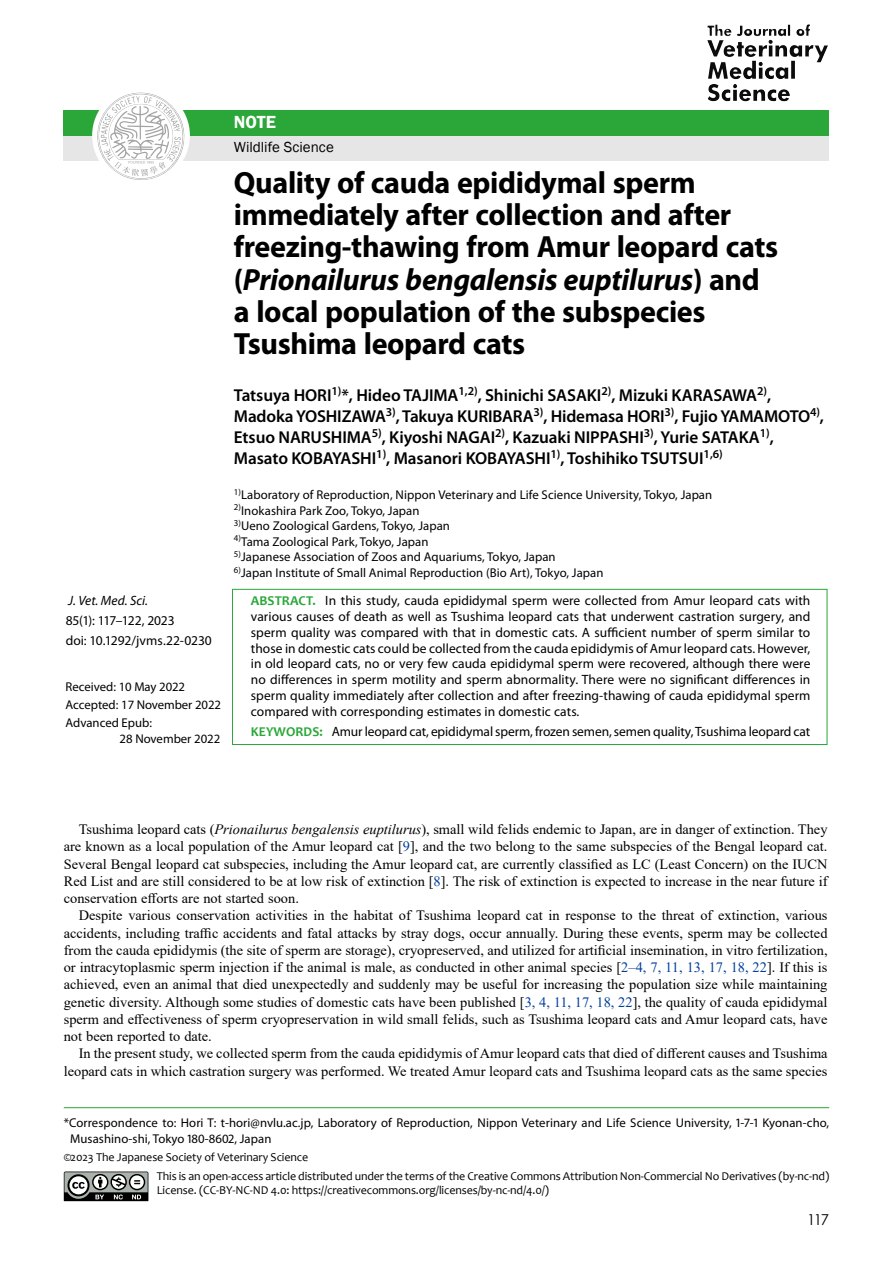
<style>
.page{position:relative;width:893px;height:1263px;background:#fff}
.page>*{position:absolute;margin:0;border:0;box-sizing:border-box;transform-origin:0 0}
.t1{font:700 30.75px/32.2px "Myriad Pro";letter-spacing:-.01em;color:#000}
.t2{font:600 18px "Franklin Gothic";color:#fff}
.t3{font:600 17.25px/21px "Myriad Pro";letter-spacing:-.005em;color:#000}
.t4{font:15px "Franklin Gothic";color:#000}
.t5{font:15px "Century Gothic";color:#000}
.t6{font:14.25px/17.2px "Times New Roman";color:#000;text-align:justify}
.t7{font:13.5px/15.8px "Myriad Pro";letter-spacing:-.01em;color:#000;text-align:justify}
.t8{font:italic 13.5px "Myriad Pro";color:#000}
.t9{font:12.75px/15.6px "Myriad Pro";letter-spacing:.005em;color:#000}
.t10{font:12px/20px "Candara";letter-spacing:-.01em;color:#000}
.s1{font-style:italic}
.s2{font-family:"Candara";font-weight:700;color:#2aa738}
.s3{color:#003f98}
</style>
<div class="page">
<hr style="left:64px;top:1107px;width:765px;height:1px;background:#2aa738">
<div style="left:64px;top:136px;width:765px;height:25px;background:#e6e6e6"></div>
<div style="left:64px;top:111px;width:765px;height:25px;background:#2aa738"></div>
<div style="left:92px;top:87px;width:98px;height:97px;background:#fff;border-radius:50%"></div>
<svg style="left:94px;top:92px;width:93px;height:88px"></svg>
<img style="left:707px;top:24px;width:106px;height:33px">
<div style="left:232px;top:589px;width:595px;height:156px;border:1px solid #2aa738"></div>
<svg style="left:64px;top:1171px;width:84px;height:30px"></svg>
<p class="t8" style="left:68px;top:593px;width:81px">J. Vet. Med. Sci.</p>
<p class="t7" style="left:66px;top:611px;width:148px;line-height:20px">85(1): 117–122, 2023<br>doi: 10.1292/jvms.22-0230</p>
<p class="t9" style="left:66px;top:678px;width:157px;line-height:17.9px">Received: 10 May 2022<br>Accepted: 17 November 2022<br>Advanced Epub:</p>
<p class="t9" style="left:120px;top:730px;width:102px">28 November 2022</p>
<p class="t2" style="left:234px;top:111px;width:44px">NOTE</p>
<p class="t4" style="left:234px;top:138px;width:101px">Wildlife Science</p>
<h1 class="t1" style="left:234px;top:165px;width:546px">Quality of cauda epididymal sperm immediately after collection and after freezing-thawing from Amur leopard cats (<span class="s1">Prionailurus bengalensis euptilurus</span>) and a local population of the subspecies Tsushima leopard cats</h1>
<p class="t3" style="left:234px;top:384px;width:592px">Tatsuya HORI<sup>1)</sup>*, Hideo TAJIMA<sup>1,2)</sup>, Shinichi SASAKI<sup>2)</sup>, Mizuki KARASAWA<sup>2)</sup>, Madoka YOSHIZAWA<sup>3)</sup>, Takuya KURIBARA<sup>3)</sup>, Hidemasa HORI<sup>3)</sup>, Fujio YAMAMOTO<sup>4)</sup>, Etsuo NARUSHIMA<sup>5)</sup>, Kiyoshi NAGAI<sup>2)</sup>, Kazuaki NIPPASHI<sup>3)</sup>, Yurie SATAKA<sup>1)</sup>, Masato KOBAYASHI<sup>1)</sup>, Masanori KOBAYASHI<sup>1)</sup>, Toshihiko TSUTSUI<sup>1,6)</sup></p>
<p class="t9" style="left:234px;top:487px;width:480px"><sup>1)</sup>Laboratory of Reproduction, Nippon Veterinary and Life Science University, Tokyo, Japan <sup>2)</sup>Inokashira Park Zoo, Tokyo, Japan<br><sup>3)</sup>Ueno Zoological Gardens, Tokyo, Japan<br><sup>4)</sup>Tama Zoological Park, Tokyo, Japan<br><sup>5)</sup>Japanese Association of Zoos and Aquariums, Tokyo, Japan<br><sup>6)</sup>Japan Institute of Small Animal Reproduction (Bio Art), Tokyo, Japan</p>
<p class="t7" style="left:251px;top:593px;width:561px"><span class="s2">ABSTRACT.</span> In this study, cauda epididymal sperm were collected from Amur leopard cats with various causes of death as well as Tsushima leopard cats that underwent castration surgery, and sperm quality was compared with that in domestic cats. A sufficient number of sperm similar to those in domestic cats could be collected from the cauda epididymis of Amur leopard cats. However, in old leopard cats, no or very few cauda epididymal sperm were recovered, although there were no differences in sperm motility and sperm abnormality. There were no significant differences in sperm quality immediately after collection and after freezing-thawing of cauda epididymal sperm compared with corresponding estimates in domestic cats.</p>
<p class="t7" style="left:251px;top:724px;width:561px"><span class="s2">KEYWORDS:</span> Amur leopard cat, epididymal sperm, frozen semen, semen quality, Tsushima leopard cat</p>
<p class="t6" style="left:64px;top:820px;width:765px;text-indent:15px">Tsushima leopard cats (<span class="s1">Prionailurus bengalensis euptilurus</span>), small wild felids endemic to Japan, are in danger of extinction. They are known as a local population of the Amur leopard cat [<span class="s3">9</span>], and the two belong to the same subspecies of the Bengal leopard cat.<br>Several Bengal leopard cat subspecies, including the Amur leopard cat, are currently classified as LC (Least Concern) on the IUCN Red List and are still considered to be at low risk of extinction [<span class="s3">8</span>]. The risk of extinction is expected to increase in the near future if conservation efforts are not started soon.</p>
<p class="t6" style="left:64px;top:906px;width:765px;text-indent:15px">Despite various conservation activities in the habitat of Tsushima leopard cat in response to the threat of extinction, various accidents, including traffic accidents and fatal attacks by stray dogs, occur annually. During these events, sperm may be collected from the cauda epididymis (the site of sperm are storage), cryopreserved, and utilized for artificial insemination, in vitro fertilization, or intracytoplasmic sperm injection if the animal is male, as conducted in other animal species [<span class="s3">2–4, 7, 11, 13, 17, 18, 22</span>]. If this is achieved, even an animal that died unexpectedly and suddenly may be useful for increasing the population size while maintaining genetic diversity. Although some studies of domestic cats have been published [<span class="s3">3, 4, 11, 17, 18, 22</span>], the quality of cauda epididymal sperm and effectiveness of sperm cryopreservation in wild small felids, such as Tsushima leopard cats and Amur leopard cats, have not been reported to date.</p>
<p class="t6" style="left:64px;top:1044px;width:765px;text-align:right">In the present study, we collected sperm from the cauda epididymis of Amur leopard cats that died of different causes and Tsushima leopard cats in which castration surgery was performed. We treated Amur leopard cats and Tsushima leopard cats as the same species</p>
<p class="t9" style="left:70px;top:1114px;width:761px;text-indent:-6px">*Correspondence to: Hori T: t-hori@nvlu.ac.jp, Laboratory of Reproduction, Nippon Veterinary and Life Science University, 1-7-1 Kyonan-cho,<br>Musashino-shi, Tokyo 180-8602, Japan</p>
<p class="t10" style="left:157px;top:1146px;width:674px;text-indent:-93px">©2023 The Japanese Society of Veterinary Science<br>This is an open-access article distributed under the terms of the Creative Commons Attribution Non-Commercial No Derivatives (by-nc-nd)</p>
<p class="t10" style="left:157px;top:1180px;width:394px">License. (CC-BY-NC-ND 4.0: https://creativecommons.org/licenses/by-nc-nd/4.0/)</p>
<p class="t5" style="left:807px;top:1209px;width:23px">117</p>
</div>
